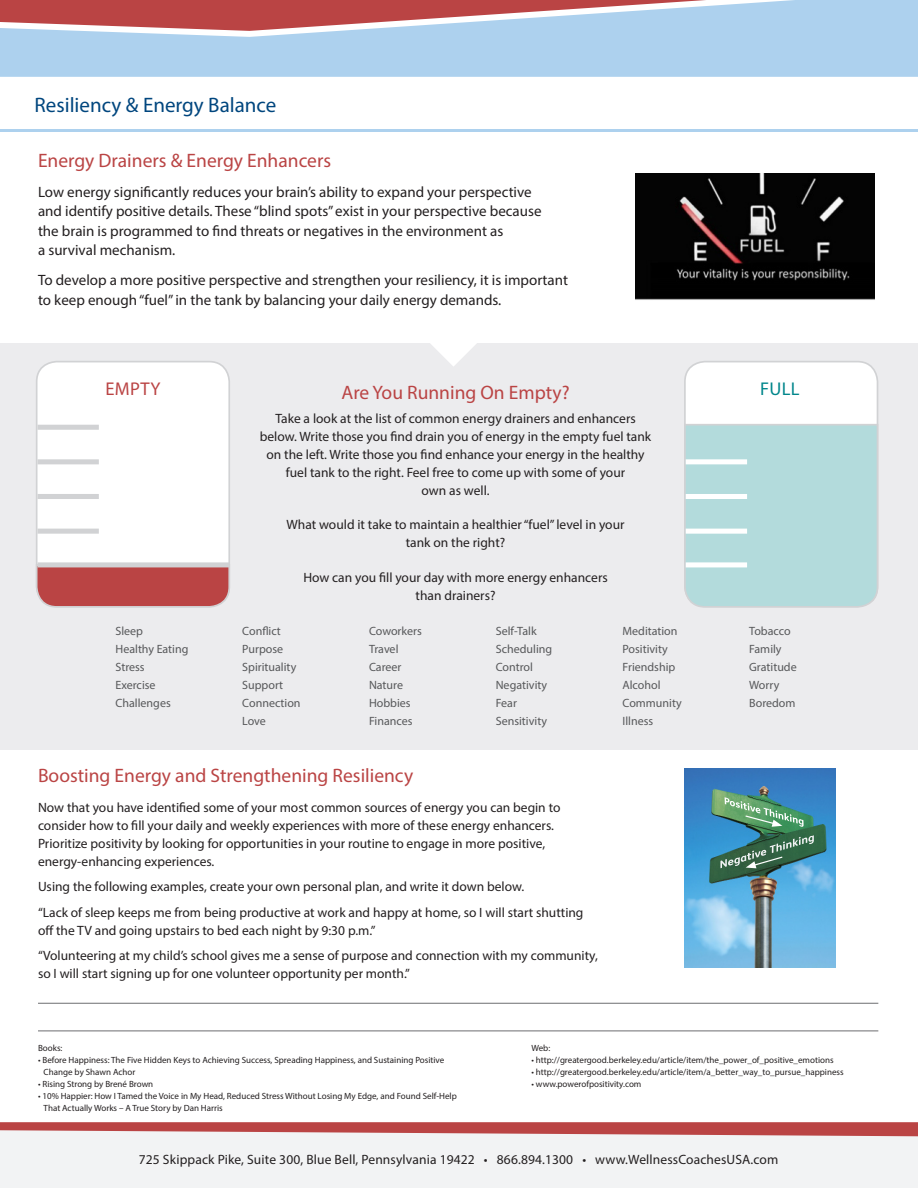
<style>
.page{position:relative;width:918px;height:1188px;background:#fff}
.page>*{position:absolute;margin:0;border:0;box-sizing:border-box;transform-origin:0 0}
.t1{font:21px "Myriad Pro";color:#00467e}
.t2{font:19.5px "Myriad Pro";color:#ba4444}
.t3{font:18.45px "Myriad Pro";letter-spacing:.02em;color:#ba4444}
.t4{font:18.45px "Myriad Pro";color:#01868b}
.t5{font:15px/19.5px "Myriad Pro";color:#231f20}
.t6{font:13.5px/18px "Myriad Pro";color:#231f20;text-align:center}
.t7{font:12px/18px "Myriad Pro";color:#57585a}
.t8{font:9px/12px "Myriad Pro";color:#231f20}
</style>
<div class="page">
<div style="left:0;top:1127px;width:918px;height:61px;background:#f2f3f4"></div>
<svg style="left:0;top:1122px;width:918px;height:14px"></svg>
<div style="left:1px;top:343px;width:917px;height:407px;background:#ececee"></div>
<svg style="left:0;top:0;width:918px;height:77px;background:#b5b8cd"></svg>
<hr style="left:0;top:129px;width:918px;height:3px;background:#add1ee">
<img style="left:635px;top:174px;width:240px;height:126px">
<div style="left:685px;top:362px;width:193px;height:244px;background:#fff;border-radius:20px"></div>
<div style="left:684px;top:423px;width:195px;height:185px;background:#b3dbdc"></div>
<div style="left:686px;top:494px;width:61px;height:5px;background:#fff"></div>
<div style="left:686px;top:459px;width:61px;height:5px;background:#fff"></div>
<div style="left:686px;top:529px;width:61px;height:5px;background:#fff"></div>
<div style="left:686px;top:562px;width:61px;height:5px;background:#fff"></div>
<div style="left:37px;top:362px;width:192px;height:244px;background:#fff;border-radius:20px"></div>
<div style="left:36px;top:361px;width:194px;height:246px;border:2px solid #d1d2d4;border-radius:20px"></div>
<div style="left:38px;top:425px;width:61px;height:5px;background:#d1d2d4"></div>
<div style="left:38px;top:494px;width:61px;height:5px;background:#d1d2d4"></div>
<div style="left:38px;top:459px;width:61px;height:5px;background:#d1d2d4"></div>
<div style="left:38px;top:529px;width:61px;height:5px;background:#d1d2d4"></div>
<svg style="left:36px;top:563px;width:194px;height:45px;background:#bc5252"></svg>
<div style="left:38px;top:562px;width:191px;height:5px;background:#d1d2d4"></div>
<svg style="left:430px;top:343px;width:47px;height:23px"></svg>
<img style="left:684px;top:769px;width:151px;height:198px">
<svg style="left:720px;top:835px;width:94px;height:33px;background:#4a7f78"></svg>
<svg style="left:725px;top:797px;width:79px;height:30px;background:#62a287"></svg>
<hr style="left:38px;top:1003px;width:840px;height:1px;background:#6c6d70">
<hr style="left:38px;top:1031px;width:840px;height:1px;background:#6c6d70">
<p class="t1" style="left:35px;top:92px;width:243px">Resiliency &amp; Energy Balance</p>
<p class="t2" style="left:38px;top:148px;width:295px">Energy Drainers &amp; Energy Enhancers</p>
<p class="t5" style="left:38px;top:182px;width:505px">Low energy significantly reduces your brain’s ability to expand your perspective and identify positive details. These “blind spots” exist in your perspective because the brain is programmed to find threats or negatives in the environment as<br>a survival mechanism.</p>
<p class="t5" style="left:38px;top:270px;width:532px">To develop a more positive perspective and strengthen your resiliency, it is important to keep enough “fuel” in the tank by balancing your daily energy demands.</p>
<p class="t3" style="left:105px;top:377px;width:57px">EMPTY</p>
<p class="t4" style="left:760px;top:377px;width:41px">FULL</p>
<p class="t2" style="left:342px;top:380px;width:230px">Are You Running On Empty?</p>
<p class="t6" style="left:260px;top:409px;width:393px">Take a look at the list of common energy drainers and enhancers below. Write those you find drain you of energy in the empty fuel tank on the left. Write those you find enhance your energy in the healthy fuel tank to the right. Feel free to come up with some of your<br>own as well.</p>
<p class="t6" style="left:287px;top:515px;width:340px">What would it take to maintain a healthier “fuel” level in your tank on the right?</p>
<p class="t6" style="left:303px;top:568px;width:306px">How can you fill your day with more energy enhancers than drainers?</p>
<p class="t7" style="left:116px;top:621px;width:29px">Sleep</p>
<p class="t7" style="left:116px;top:639px;width:74px">Healthy Eating</p>
<p class="t7" style="left:116px;top:657px;width:31px">Stress</p>
<p class="t7" style="left:116px;top:675px;width:42px">Exercise</p>
<p class="t7" style="left:116px;top:693px;width:57px">Challenges</p>
<p class="t7" style="left:242px;top:621px;width:40px">Conflict</p>
<p class="t7" style="left:242px;top:639px;width:42px">Purpose</p>
<p class="t7" style="left:242px;top:657px;width:56px">Spirituality</p>
<p class="t7" style="left:242px;top:675px;width:60px">Support<br>Connection</p>
<p class="t7" style="left:242px;top:711px;width:25px">Love</p>
<p class="t7" style="left:369px;top:621px;width:54px">Coworkers</p>
<p class="t7" style="left:369px;top:639px;width:31px">Travel</p>
<p class="t7" style="left:369px;top:657px;width:34px">Career</p>
<p class="t7" style="left:369px;top:675px;width:36px">Nature</p>
<p class="t7" style="left:369px;top:693px;width:45px">Hobbies<br>Finances</p>
<p class="t7" style="left:496px;top:621px;width:58px">Self-Talk<br>Scheduling</p>
<p class="t7" style="left:496px;top:657px;width:39px">Control</p>
<p class="t7" style="left:496px;top:675px;width:53px">Negativity</p>
<p class="t7" style="left:496px;top:693px;width:23px">Fear</p>
<p class="t7" style="left:496px;top:711px;width:53px">Sensitivity</p>
<p class="t2" style="left:38px;top:763px;width:377px">Boosting Energy and Strengthening Resiliency</p>
<p class="t6" style="left:38px;top:798px;width:524px;text-align:left">Now that you have identified some of your most common sources of energy you can begin to consider how to fill your daily and weekly experiences with more of these energy enhancers.<br>Prioritize positivity by looking for opportunities in your routine to engage in more positive, energy-enhancing experiences.</p>
<p class="t6" style="left:38px;top:877px;width:488px">Using the following examples, create your own personal plan, and write it down below.</p>
<p class="t6" style="left:38px;top:903px;width:547px;text-align:left">“Lack of sleep keeps me from being productive at work and happy at home, so I will start shutting off the TV and going upstairs to bed each night by 9:30 p.m.”</p>
<p class="t6" style="left:38px;top:946px;width:561px;text-align:left">“Volunteering at my child’s school gives me a sense of purpose and connection with my community, so I will start signing up for one volunteer opportunity per month.”</p>
<p class="t7" style="left:623px;top:621px;width:57px">Meditation</p>
<p class="t7" style="left:623px;top:639px;width:47px">Positivity</p>
<p class="t7" style="left:623px;top:657px;width:54px">Friendship</p>
<p class="t7" style="left:623px;top:675px;width:40px">Alcohol</p>
<p class="t7" style="left:623px;top:693px;width:61px">Community</p>
<p class="t7" style="left:623px;top:711px;width:32px">Illness</p>
<p class="t7" style="left:749px;top:621px;width:43px">Tobacco<br>Family</p>
<p class="t7" style="left:749px;top:657px;width:49px">Gratitude</p>
<p class="t7" style="left:749px;top:675px;width:32px">Worry</p>
<p class="t7" style="left:749px;top:693px;width:48px">Boredom</p>
<p class="t8" style="left:38px;top:1042px;width:26px">Books:</p>
<p class="t8" style="left:44px;top:1054px;width:402px;text-indent:-6px">• Before Happiness: The Five Hidden Keys to Achieving Success, Spreading Happiness, and Sustaining Positive<br>Change by Shawn Achor</p>
<p class="t8" style="left:38px;top:1078px;width:117px">• Rising Strong by Brené Brown</p>
<p class="t8" style="left:44px;top:1090px;width:415px;text-indent:-6px">• 10% Happier: How I Tamed the Voice in My Head, Reduced Stress Without Losing My Edge, and Found Self-Help<br>That Actually Works – A True Story by Dan Harris</p>
<p class="t8" style="left:531px;top:1042px;width:20px">Web:</p>
<p class="t8" style="left:531px;top:1054px;width:304px">• http://greatergood.berkeley.edu/article/item/the_power_of_positive_emotions</p>
<p class="t8" style="left:531px;top:1066px;width:314px">• http://greatergood.berkeley.edu/article/item/a_better_way_to_pursue_happiness</p>
<p class="t8" style="left:531px;top:1078px;width:111px">• www.powerofpositivity.com</p>
<p class="t6" style="left:139px;top:1150px;width:641px">725 Skippack Pike, Suite 300, Blue Bell, Pennsylvania 19422 • 866.894.1300 • www.WellnessCoachesUSA.com</p>
</div>
